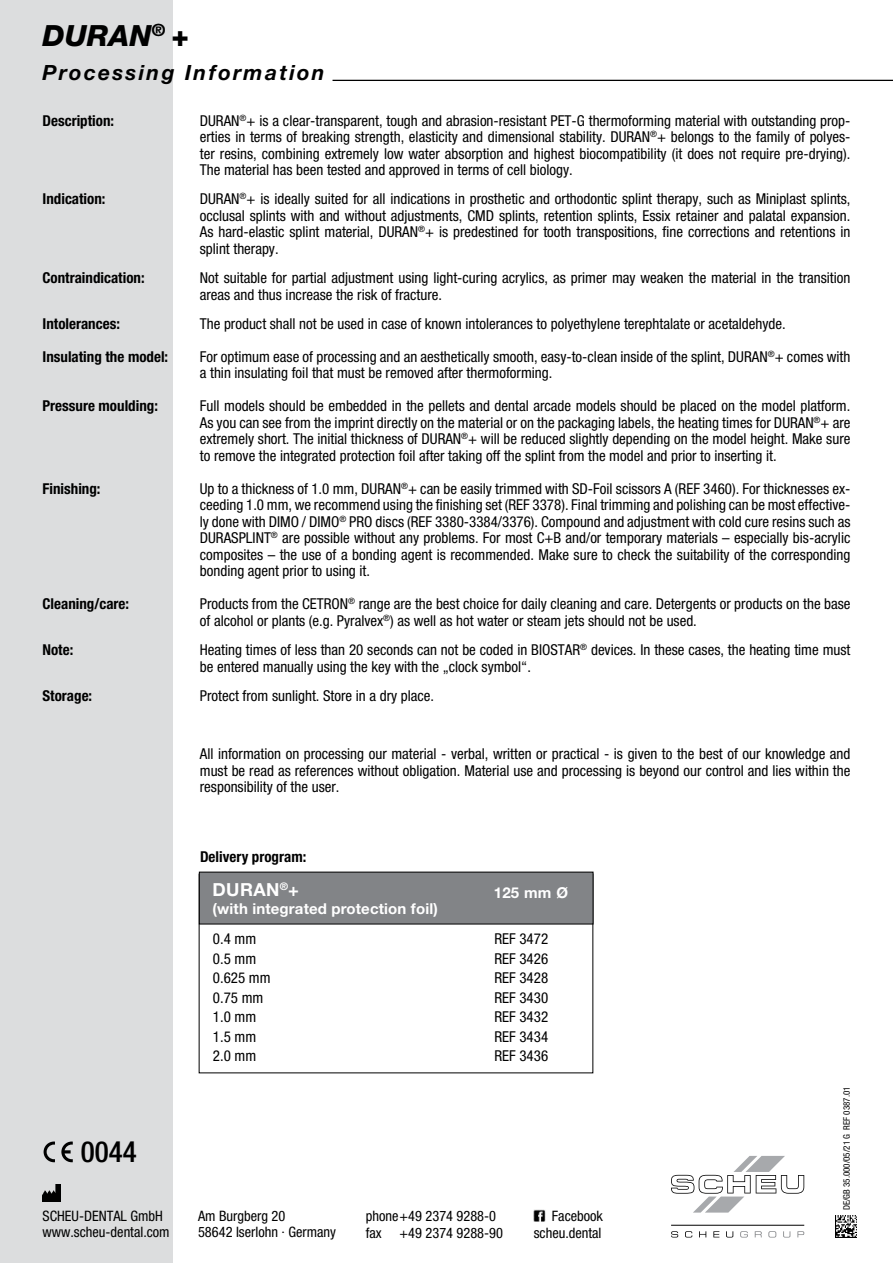
<style>
.page{position:relative;width:893px;height:1263px;background:#fff}
.page>*{position:absolute;margin:0;border:0;box-sizing:border-box;transform-origin:0 0}
.t1{font:italic 800 29.25px "Helvetica Neue LT Pro";letter-spacing:.015em;color:#000}
.t2{font:500 condensed 29.1px "Helvetica Neue LT Pro";color:#000}
.t3{font:italic 700 21px "Helvetica Neue LT Pro";letter-spacing:.11em;color:#000}
.t4{font:700 18px "Helvetica Neue LT Pro";letter-spacing:.02em;color:#fff}
.t5{font:condensed 15px/16.5px "Helvetica Neue LT Pro";color:#000;text-align:justify}
.t6{font:700 condensed 15px "Helvetica Neue LT Pro";color:#000}
.t7{font:700 15px "Helvetica Neue LT Pro";letter-spacing:.01em;color:#fff}
.t8{font:condensed 14.4px/16.5px "Helvetica Neue LT Pro";color:#000}
.t9{font:condensed 9px "Helvetica Neue LT Pro";color:#000}
</style>
<div class="page">
<div style="left:199px;top:872px;width:394px;height:52px;background:#828487"></div>
<div style="left:199px;top:872px;width:394px;height:52px;border:1px solid #000"></div>
<div style="left:0;top:0;width:173px;height:1263px;background:#dcddde"></div>
<hr style="left:333px;top:80px;width:560px;height:1px;background:#000">
<svg style="left:534px;top:1210px;width:11px;height:11px"></svg>
<svg style="left:671px;top:1231px;width:7px;height:6px"></svg>
<svg style="left:685px;top:1231px;width:7px;height:6px"></svg>
<svg style="left:699px;top:1231px;width:7px;height:6px"></svg>
<svg style="left:713px;top:1231px;width:6px;height:6px"></svg>
<svg style="left:726px;top:1231px;width:7px;height:6px"></svg>
<svg style="left:740px;top:1231px;width:8px;height:6px"></svg>
<svg style="left:755px;top:1231px;width:7px;height:6px"></svg>
<svg style="left:768px;top:1231px;width:8px;height:6px"></svg>
<svg style="left:783px;top:1231px;width:7px;height:6px"></svg>
<svg style="left:797px;top:1231px;width:7px;height:6px"></svg>
<hr style="left:671px;top:1225px;width:133px;height:1px;background:#000">
<svg style="left:671px;top:1156px;width:133px;height:56px"></svg>
<svg style="left:44px;top:1141px;width:11px;height:21px"></svg>
<svg style="left:61px;top:1141px;width:12px;height:21px"></svg>
<img style="left:43px;top:1185px;width:18px;height:16px">
<img style="left:835px;top:1216px;width:21px;height:21px">
<h1 class="t1" style="left:43px;top:18px;width:148px">DURAN<sup>®</sup> +</h1>
<h3 class="t3" style="left:43px;top:60px;width:284px">Processing Information</h3>
<p class="t6" style="left:43px;top:111px;width:73px">Description:</p>
<p class="t5" style="left:200px;top:112px;width:652px">DURAN<sup>®</sup>+ is a clear-transparent, tough and abrasion-resistant PET-G thermoforming material with outstanding prop&shy;erties in terms of breaking strength, elasticity and dimensional stability. DURAN<sup>®</sup>+ belongs to the family of polyes&shy;ter resins, combining extremely low water absorption and highest biocompatibility (it does not require pre-drying).<br>The material has been tested and approved in terms of cell biology.</p>
<p class="t6" style="left:43px;top:190px;width:64px">Indication:</p>
<p class="t5" style="left:200px;top:191px;width:652px">DURAN<sup>®</sup>+ is ideally suited for all indications in prosthetic and orthodontic splint therapy, such as Miniplast splints, occlusal splints with and without adjustments, CMD splints, retention splints, Essix retainer and palatal expansion.<br>As hard-elastic splint material, DURAN<sup>®</sup>+ is predestined for tooth transpositions, fine corrections and retentions in splint therapy.</p>
<p class="t6" style="left:43px;top:269px;width:104px">Contraindication:</p>
<p class="t5" style="left:200px;top:269px;width:652px">Not suitable for partial adjustment using light-curing acrylics, as primer may weaken the material in the transition areas and thus increase the risk of fracture.</p>
<p class="t6" style="left:43px;top:314px;width:79px">Intolerances:</p>
<p class="t5" style="left:200px;top:315px;width:587px">The product shall not be used in case of known intolerances to polyethylene terephtalate or acetaldehyde.</p>
<p class="t6" style="left:43px;top:347px;width:127px">Insulating the model:</p>
<p class="t5" style="left:200px;top:348px;width:652px">For optimum ease of processing and an aesthetically smooth, easy-to-clean inside of the splint, DURAN<sup>®</sup>+ comes with a thin insulating foil that must be removed after thermoforming.</p>
<p class="t6" style="left:43px;top:397px;width:117px">Pressure moulding:</p>
<p class="t5" style="left:200px;top:398px;width:652px">Full models should be embedded in the pellets and dental arcade models should be placed on the model platform.<br>As you can see from the imprint directly on the material or on the packaging labels, the heating times for DURAN<sup>®</sup>+ are extremely short. The initial thickness of DURAN<sup>®</sup>+ will be reduced slightly depending on the model height. Make sure to remove the integrated protection foil after taking off the splint from the model and prior to inserting it.</p>
<p class="t6" style="left:43px;top:479px;width:60px">Finishing:</p>
<p class="t5" style="left:200px;top:480px;width:652px">Up to a thickness of 1.0 mm, DURAN<sup>®</sup>+ can be easily trimmed with SD-Foil scissors A (REF 3460). For thicknesses ex&shy;ceeding 1.0 mm, we recommend using the finishing set (REF 3378). Final trimming and polishing can be most effective&shy;ly done with DIMO / DIMO<sup>®</sup> PRO discs (REF 3380-3384/3376). Compound and adjustment with cold cure resins such as DURASPLINT<sup>®</sup> are possible without any problems. For most C+B and/or temporary materials – especially bis-acrylic composites – the use of a bonding agent is recommended. Make sure to check the suitability of the corresponding bonding agent prior to using it.</p>
<p class="t6" style="left:43px;top:595px;width:88px">Cleaning/care:</p>
<p class="t5" style="left:200px;top:596px;width:652px">Products from the CETRON<sup>®</sup> range are the best choice for daily cleaning and care. Detergents or products on the base of alcohol or plants (e.g. Pyralvex<sup>®</sup>) as well as hot water or steam jets should not be used.</p>
<p class="t6" style="left:43px;top:641px;width:32px">Note:</p>
<p class="t5" style="left:200px;top:641px;width:652px">Heating times of less than 20 seconds can not be coded in BIOSTAR<sup>®</sup> devices. In these cases, the heating time must be entered manually using the key with the „clock symbol“.</p>
<p class="t6" style="left:43px;top:686px;width:51px">Storage:</p>
<p class="t5" style="left:200px;top:687px;width:236px">Protect from sunlight. Store in a dry place.</p>
<p class="t5" style="left:200px;top:746px;width:652px">All information on processing our material - verbal, written or practical - is given to the best of our knowledge and must be read as references without obligation. Material use and processing is beyond our control and lies within the responsibility of the user.</p>
<p class="t6" style="left:200px;top:848px;width:108px">Delivery program:</p>
<p class="t4" style="left:213px;top:878px;width:88px">DURAN<sup>®</sup>+</p>
<p class="t7" style="left:213px;top:899px;width:227px">(with integrated protection foil)</p>
<p class="t7" style="left:494px;top:883px;width:76px">125 mm Ø</p>
<h2 class="t2" style="left:81px;top:1134px;width:57px">0044</h2>
<p class="t5" style="left:213px;top:929px;width:59px;line-height:19.5px;text-align:left">0.4 mm<br>0.5 mm<br>0.625 mm<br>0.75 mm<br>1.0 mm<br>1.5 mm<br>2.0 mm</p>
<p class="t5" style="left:494px;top:929px;width:55px;line-height:19.5px">REF 3472<br>REF 3426<br>REF 3428<br>REF 3430<br>REF 3432<br>REF 3434<br>REF 3436</p>
<p class="t8" style="left:43px;top:1207px;width:129px">SCHEU-DENTAL GmbH www.scheu-dental.com</p>
<p class="t8" style="left:366px;top:1207px;width:132px">phone+49 2374 9288-0 fax</p>
<p class="t8" style="left:198px;top:1207px;width:139px">Am Burgberg 20<br>58642 Iserlohn · Germany</p>
<p class="t8" style="left:400px;top:1224px;width:105px">+49 2374 9288-90</p>
<p class="t8" style="left:534px;top:1207px;width:71px;text-align:right">Facebook scheu.dental</p>
<p class="t9" style="left:841px;top:1210px;width:125px;rotate:-90deg">DE/GB 35.000/05/21 G REF 0387.01</p>
</div>
